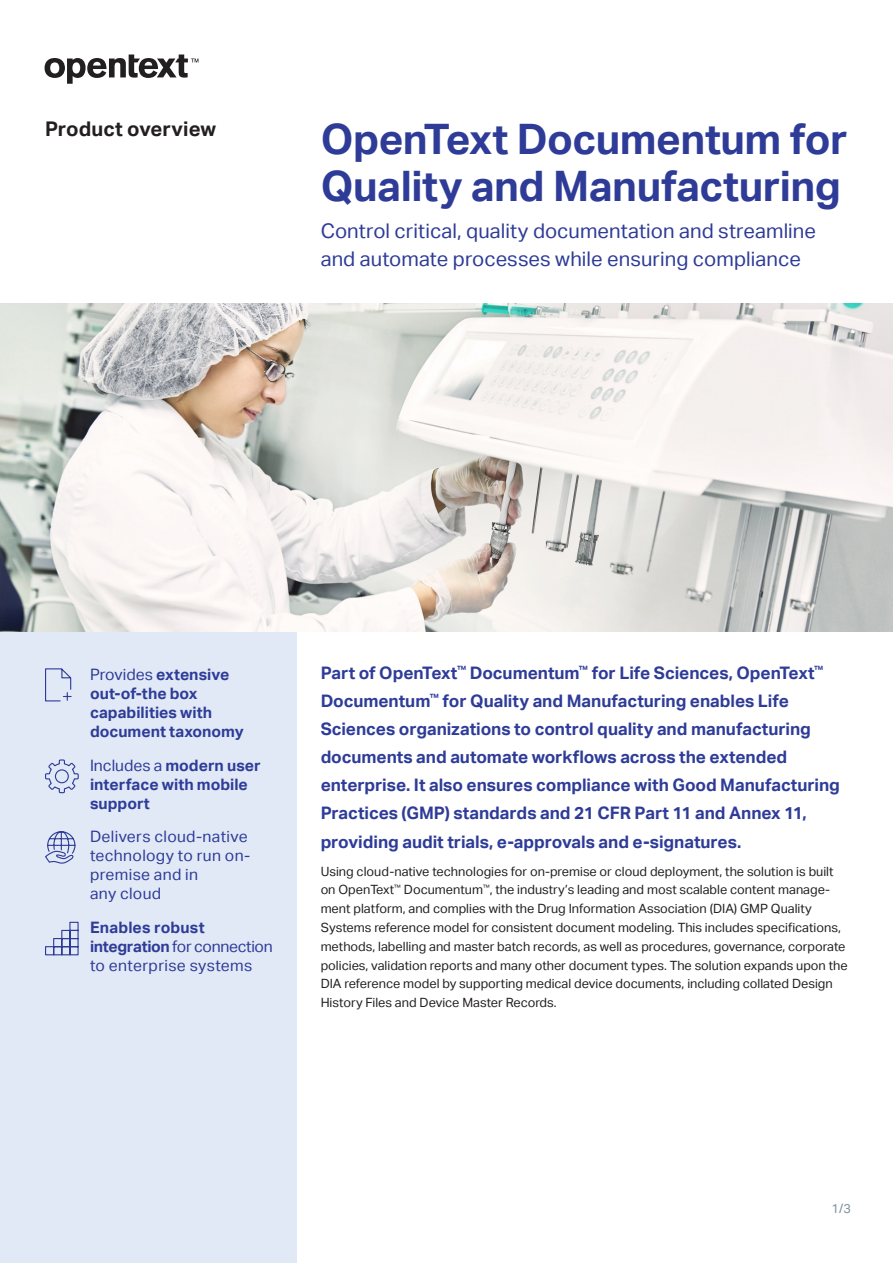
<style>
.page{position:relative;width:893px;height:1263px;background:#fff}
.page>*{position:absolute;margin:0;border:0;box-sizing:border-box;transform-origin:0 0}
.t1{font:700 42px/46.8px "Aktiv Grotesk";letter-spacing:-.01em;color:#2e3c98}
.t2{font:20.25px/28.2px "Aktiv Grotesk";letter-spacing:.005em;color:#2e3c98}
.Collateral_type{font:700 20.25px "Aktiv Grotesk";color:#231f20}
.Introduction_Paragra{font:700 17.25px/28.2px "Aktiv Grotesk";letter-spacing:-.005em;color:#2e3c98}
.t3{font:15.75px/18.9px "Aktiv Grotesk";letter-spacing:.02em;color:#2e3c98}
.t4{font:700 15.75px/18.9px "Aktiv Grotesk";color:#2e3c98}
.Body{font:12.75px/18.8px "Aktiv Grotesk";color:#231f20}
.t5{font:12.75px "Aktiv Grotesk";color:#7f929f}
.s1{font-weight:400}
.s2{font-weight:700}
</style>
<div class="page">
<svg style="left:45px;top:55px;width:153px;height:29px"></svg>
<div style="left:0;top:632px;width:297px;height:631px;background:#e1e9f6"></div>
<svg style="left:45px;top:759px;width:34px;height:35px"></svg>
<svg style="left:45px;top:831px;width:31px;height:33px"></svg>
<svg style="left:45px;top:921px;width:34px;height:35px"></svg>
<svg style="left:45px;top:668px;width:27px;height:34px"></svg>
<img style="left:0;top:303px;width:893px;height:329px">
<p class="Collateral_type" style="left:45px;top:117px;width:173px">Product overview</p>
<h1 class="t1" style="left:321px;top:116px;width:529px">OpenText Documentum for<br>Quality and Manufacturing</h1>
<h2 class="t2" style="left:321px;top:217px;width:497px">Control critical, quality documentation and streamline and automate processes while ensuring compliance</h2>
<h3 class="t4" style="left:90px;top:665px;width:155px"><span class="s1">Provides</span> extensive out-of-the box capabilities with document taxonomy</h3>
<h3 class="t4" style="left:90px;top:756px;width:172px"><span class="s1">Includes a</span> modern user interface with mobile support</h3>
<h3 class="t3" style="left:90px;top:827px;width:162px">Delivers cloud-native technology to run on&shy;premise and in<br>any cloud</h3>
<h3 class="t3" style="left:90px;top:918px;width:184px"><span class="s2">Enables robust integration</span> for connection to enterprise systems</h3>
<p class="Introduction_Paragra" style="left:321px;top:659px;width:521px">Part of OpenText<sup>™</sup> Documentum<sup>™</sup> for Life Sciences, OpenText<sup>™ </sup>Documentum<sup>™</sup> for Quality and Manufacturing enables Life Sciences organizations to control quality and manufacturing documents and automate workflows across the extended enterprise. It also ensures compliance with Good Manufacturing Practices (GMP) standards and 21 CFR Part 11 and Annex 11, providing audit trials, e-approvals and e-signatures.</p>
<p class="Body" style="left:321px;top:862px;width:528px">Using cloud-native technologies for on-premise or cloud deployment, the solution is built on OpenText<sup>™</sup> Documentum<sup>™</sup>, the industry’s leading and most scalable content manage&shy;ment platform, and complies with the Drug Information Association (DIA) GMP Quality Systems reference model for consistent document modeling. This includes specifications, methods, labelling and master batch records, as well as procedures, governance, corporate policies, validation reports and many other document types. The solution expands upon the DIA reference model by supporting medical device documents, including collated Design History Files and Device Master Records.</p>
<p class="t5" style="left:832px;top:1201px;width:21px">1/3</p>
</div>
